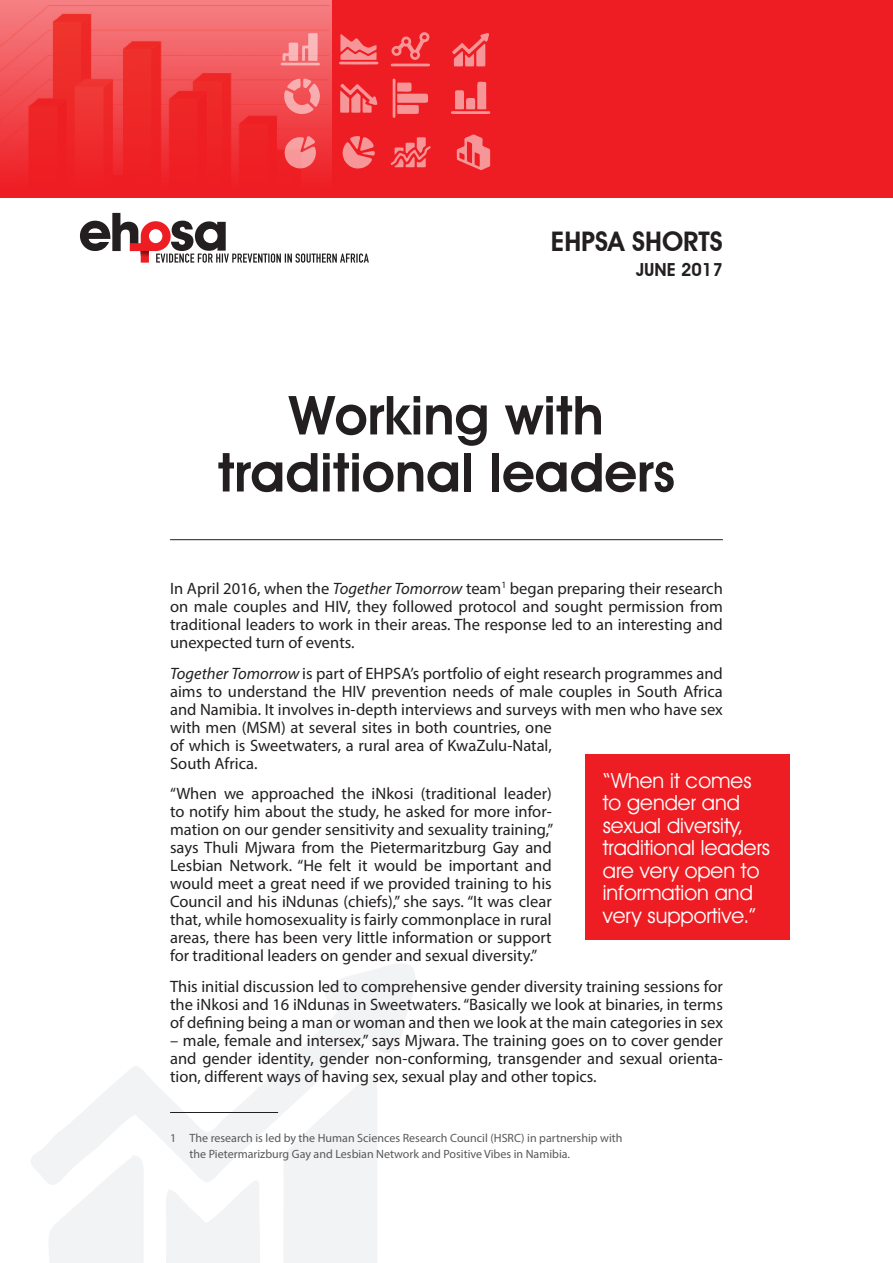
<style>
.page{position:relative;width:893px;height:1263px;background:#fff}
.page>*{position:absolute;margin:0;border:0;box-sizing:border-box;transform-origin:0 0}
.t1{font:600 54px/57px "Avant Garde IT Cby BT";color:#231f20;text-align:center}
.t2{font:600 27px "Avant Garde IT Cby BT";color:#231f20}
.t3{font:21px/22.5px "Avant Garde IT Cby BT";color:#fff}
.t4{font:600 18px "Avant Garde IT Cby BT";color:#231f20}
.t5{font:16.5px/18px "Myriad Pro";color:#231f20;text-align:justify}
.t6{font:12px/16.5px "Myriad Pro";color:#57585a}
.s1{font-style:italic}
</style>
<div class="page">
<div style="left:0;top:0;width:893px;height:198px;background:#ee1d23"></div>
<img style="left:0;top:0;width:331px;height:170px">
<svg style="left:31px;top:963px;width:384px;height:218px"></svg>
<svg style="left:282px;top:1070px;width:97px;height:193px"></svg>
<svg style="left:47px;top:1155px;width:99px;height:108px"></svg>
<svg style="left:164px;top:1175px;width:98px;height:88px"></svg>
<hr style="left:170px;top:1112px;width:108px;height:1px;background:#231f20">
<div style="left:586px;top:755px;width:204px;height:185px;background:#ee1d23"></div>
<svg style="left:284px;top:136px;width:32px;height:33px"></svg>
<svg style="left:340px;top:84px;width:38px;height:29px"></svg>
<svg style="left:451px;top:82px;width:39px;height:32px"></svg>
<svg style="left:284px;top:78px;width:36px;height:36px"></svg>
<svg style="left:343px;top:136px;width:32px;height:33px"></svg>
<svg style="left:457px;top:134px;width:33px;height:36px"></svg>
<svg style="left:390px;top:137px;width:41px;height:30px"></svg>
<svg style="left:392px;top:79px;width:36px;height:39px"></svg>
<svg style="left:281px;top:33px;width:39px;height:33px"></svg>
<svg style="left:339px;top:34px;width:39px;height:31px"></svg>
<svg style="left:390px;top:32px;width:40px;height:35px"></svg>
<svg style="left:452px;top:33px;width:37px;height:34px"></svg>
<svg style="left:80px;top:213px;width:289px;height:50px"></svg>
<hr style="left:170px;top:539px;width:553px;height:1px;background:#231f20">
<h2 class="t2" style="left:551px;top:225px;width:173px">EHPSA SHORTS</h2>
<p class="t4" style="left:636px;top:259px;width:88px">JUNE 2017</p>
<h1 class="t1" style="left:218px;top:386px;width:459px">Working with traditional leaders</h1>
<p class="t5" style="left:170px;top:579px;width:554px">In April 2016, when the <span class="s1">Together Tomorrow</span> team<sup>1</sup> began preparing their research on male couples and HIV, they followed protocol and sought permission from traditional leaders to work in their areas. The response led to an interesting and unexpected turn of events.</p>
<p class="t5" style="left:170px;top:664px;width:554px;text-align:left"><span class="s1">Together Tomorrow</span> is part of EHPSA’s portfolio of eight research programmes and aims to understand the HIV prevention needs of male couples in South Africa and Namibia. It involves in-depth interviews and surveys with men who have sex with men (MSM) at several sites in both countries, one<br>of which is Sweetwaters, a rural area of KwaZulu-Natal,<br>South Africa.</p>
<p class="t5" style="left:170px;top:785px;width:385px">“When we approached the iNkosi (traditional leader) to notify him about the study, he asked for more infor&shy;mation on our gender sensitivity and sexuality training,” says Thuli Mjwara from the Pietermaritzburg Gay and Lesbian Network. “He felt it would be important and would meet a great need if we provided training to his Council and his iNdunas (chiefs),” she says. “It was clear that, while homosexuality is fairly commonplace in rural areas, there has been very little information or support for traditional leaders on gender and sexual diversity.”</p>
<p class="t5" style="left:170px;top:977px;width:554px">This initial discussion led to comprehensive gender diversity training sessions for the iNkosi and 16 iNdunas in Sweetwaters. “Basically we look at binaries, in terms of defining being a man or woman and then we look at the main categories in sex</p>
<p class="t5" style="left:170px;top:1031px;width:554px">– male, female and intersex,” says Mjwara. The training goes on to cover gender and gender identity, gender non-conforming, transgender and sexual orienta&shy;tion, different ways of having sex, sexual play and other topics.</p>
<p class="t3" style="left:603px;top:769px;width:169px">“When it comes to gender and sexual diversity, traditional leaders are very open to information and very supportive.”</p>
<p class="t6" style="left:190px;top:1129px;width:434px;text-indent:-20px">1 The research is led by the Human Sciences Research Council (HSRC) in partnership with the Pietermarizburg Gay and Lesbian Network and Positive Vibes in Namibia.</p>
</div>
